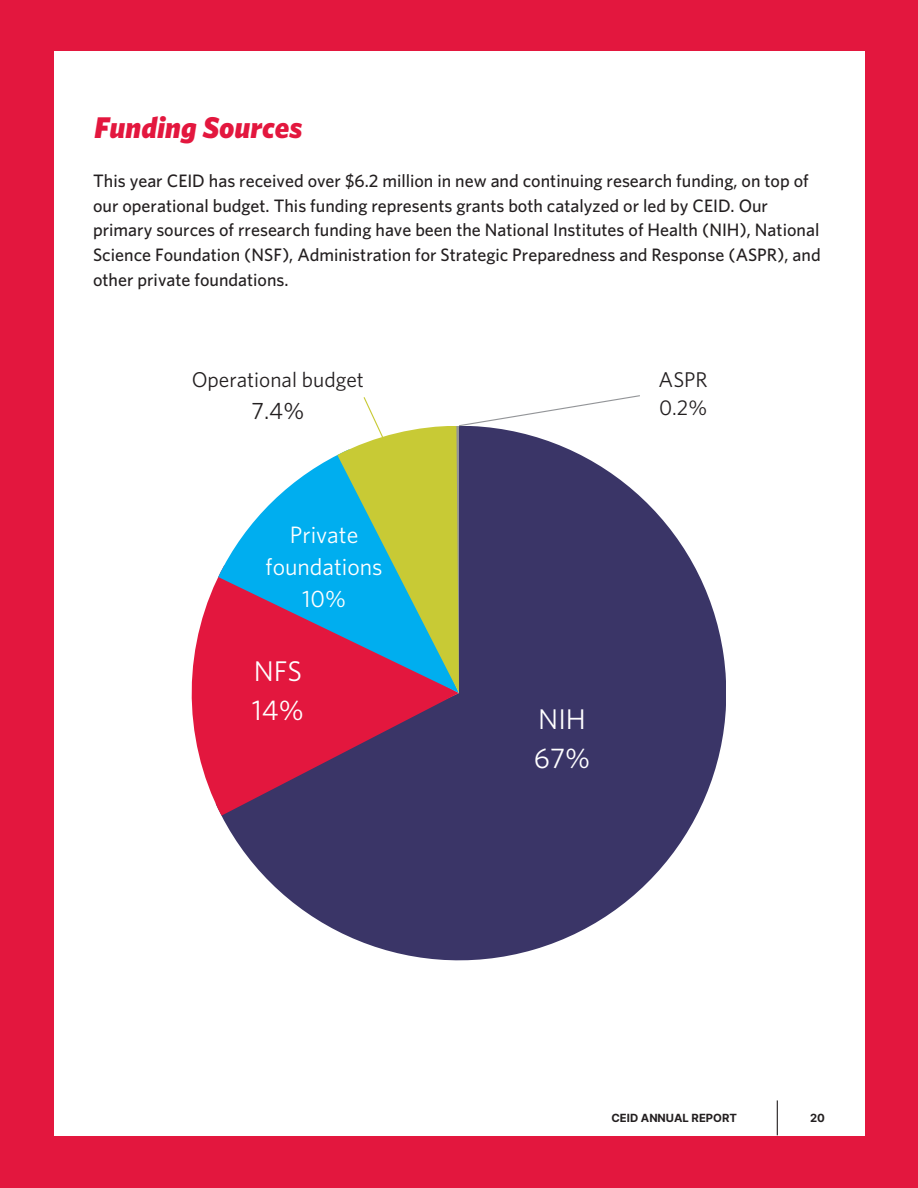
<style>
.page{position:relative;width:918px;height:1188px;background:#e3173e}
.page>*{position:absolute;margin:0;border:0;box-sizing:border-box;transform-origin:0 0}
.t1{font:italic 900 30px "Whitney";color:#e3173e}
.t2{font:28.5px "Whitney";color:#fff}
.t3{font:23.7px/32.1px "Whitney";color:#fff;text-align:center}
.t4{font:23.7px "Whitney";color:#231f20}
.t5{font:21.3px "Whitney";color:#231f20}
.t6{font:500 18px/24.8px "Whitney";color:#231f20}
.t7{font:700 11.25px "Inter";color:#231f20}
</style>
<div class="page">
<div style="left:54px;top:51px;width:810px;height:1084px;background:#fff"></div>
<hr style="left:777px;top:1100px;width:1px;height:35px;background:#231f20">
<svg style="left:221px;top:497px;width:505px;height:463px;fill:#3a3567"></svg>
<svg style="left:192px;top:578px;width:267px;height:238px;background:#9f315a"></svg>
<svg style="left:218px;top:455px;width:119px;height:238px"></svg>
<svg style="left:337px;top:395px;width:304px;height:298px"></svg>
<p class="t1" style="left:94px;top:114px;width:210px">Funding Sources</p>
<p class="t6" style="left:93px;top:169px;width:729px">This year CEID has received over $6.2 million in new and continuing research funding, on top of our operational budget. This funding represents grants both catalyzed or led by CEID. Our primary sources of rresearch funding have been the National Institutes of Health (NIH), National Science Foundation (NSF), Administration for Strategic Preparedness and Response (ASPR), and other private foundations.</p>
<p class="t5" style="left:192px;top:370px;width:174px">Operational budget</p>
<p class="t4" style="left:251px;top:400px;width:54px">7.4%</p>
<p class="t3" style="left:266px;top:520px;width:119px">Private foundations</p>
<p class="t3" style="left:302px;top:584px;width:45px">10%</p>
<p class="t2" style="left:254px;top:658px;width:50px">NFS</p>
<p class="t2" style="left:252px;top:697px;width:54px">14%</p>
<p class="t2" style="left:538px;top:706px;width:49px">NIH</p>
<p class="t2" style="left:534px;top:745px;width:58px">67%</p>
<p class="t5" style="left:659px;top:370px;width:51px">ASPR</p>
<p class="t5" style="left:659px;top:398px;width:50px">0.2%</p>
<p class="t7" style="left:612px;top:1111px;width:127px">CEID ANNUAL REPORT</p>
<p class="t7" style="left:810px;top:1111px;width:16px">20</p>
</div>
